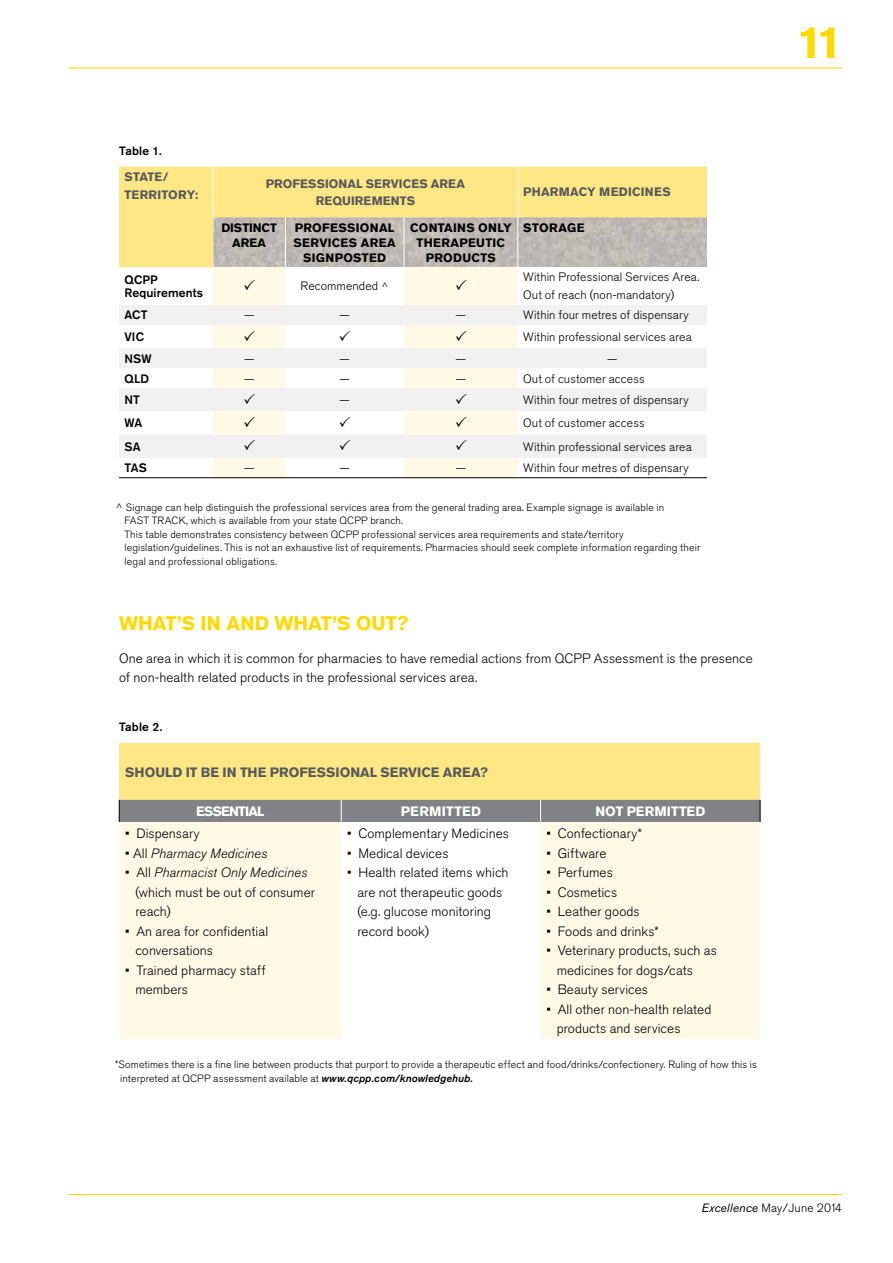
<style>
.page{position:relative;width:893px;height:1263px;background:#fff}
.page>*{position:absolute;margin:0;border:0;box-sizing:border-box;transform-origin:0 0}
.t1{font:700 45px "Akzidenz Grotesk BE";color:#ffda00}
.t2{font:700 19.5px "Akzidenz Grotesk BE";color:#ffda00}
.t3{font:300 13.5px/19.5px "Akzidenz Grotesk BE";letter-spacing:.005em;color:#000}
.t4{font:700 13.5px "Akzidenz Grotesk BE";color:#58595b}
.t5{font:700 13.5px "Akzidenz Grotesk BE";letter-spacing:.01em;color:#fff}
.t6{font:italic 300 13.5px "Akzidenz Grotesk BE";letter-spacing:.01em;color:#000}
.t7{font:300 12.15px/18px "Akzidenz Grotesk BE";letter-spacing:.01em;color:#000}
.t8{font:700 12.15px/14.9px "Akzidenz Grotesk BE";letter-spacing:.025em;color:#000}
.t9{font:700 12.15px/17.5px "Akzidenz Grotesk BE";letter-spacing:.015em;color:#58595b}
.t10{font:500 12.15px/12.1px "Akzidenz Grotesk BE";letter-spacing:.01em;color:#000}
.t11{font:300 12px "Akzidenz Grotesk BE";letter-spacing:.01em;color:#000}
.t12{font:500 12px "Akzidenz Grotesk BE";letter-spacing:.015em;color:#000}
.t13{font:300 10.5px/13.5px "Akzidenz Grotesk BE";letter-spacing:.015em;color:#000}
.s1{font-size:10.5px}
.s2{font-style:normal}
.s3{font-style:italic}
.s4{font-weight:500;font-style:italic}
.s5{font-weight:400;font-style:italic}
</style>
<div class="page">
<hr style="left:68px;top:1194px;width:774px;height:1px;background:#ffda00">
<hr style="left:68px;top:68px;width:774px;height:1px;background:#ffda00">
<svg style="left:119px;top:166px;width:588px;height:101px;background:#e4d499"></svg>
<svg style="left:213px;top:267px;width:305px;height:210px;fill:#fff9e6"></svg>
<svg style="left:119px;top:305px;width:588px;height:153px;fill:#f1f1f2"></svg>
<hr style="left:285px;top:217px;width:1px;height:50px;background:#fff">
<hr style="left:404px;top:217px;width:1px;height:50px;background:#fff">
<hr style="left:518px;top:217px;width:1px;height:50px;background:#fff">
<hr style="left:213px;top:166px;width:1px;height:51px;background:#fff">
<hr style="left:518px;top:166px;width:1px;height:51px;background:#fff">
<hr style="left:119px;top:477px;width:94px;height:1px;background:#000">
<hr style="left:213px;top:477px;width:72px;height:1px;background:#000">
<hr style="left:285px;top:477px;width:119px;height:1px;background:#000">
<hr style="left:404px;top:477px;width:114px;height:1px;background:#000">
<hr style="left:518px;top:477px;width:189px;height:1px;background:#000">
<div style="left:119px;top:743px;width:641px;height:57px;background:#ffe785"></div>
<svg style="left:119px;top:822px;width:641px;height:217px;fill:#fff9e6"></svg>
<div style="left:119px;top:800px;width:642px;height:22px;background:#808285"></div>
<svg style="left:244px;top:280px;width:11px;height:10px"></svg>
<svg style="left:456px;top:280px;width:10px;height:10px"></svg>
<svg style="left:244px;top:330px;width:11px;height:11px"></svg>
<svg style="left:340px;top:330px;width:10px;height:11px"></svg>
<svg style="left:456px;top:330px;width:10px;height:11px"></svg>
<svg style="left:244px;top:393px;width:11px;height:11px"></svg>
<svg style="left:456px;top:393px;width:10px;height:11px"></svg>
<svg style="left:244px;top:416px;width:11px;height:11px"></svg>
<svg style="left:340px;top:416px;width:10px;height:11px"></svg>
<svg style="left:456px;top:416px;width:10px;height:11px"></svg>
<svg style="left:244px;top:440px;width:11px;height:10px"></svg>
<svg style="left:340px;top:440px;width:10px;height:10px"></svg>
<svg style="left:456px;top:440px;width:10px;height:10px"></svg>
<p class="t12" style="left:119px;top:143px;width:44px">Table 1.</p>
<p class="t9" style="left:124px;top:168px;width:75px">STATE/<br>TERRITORY:</p>
<p class="t9" style="left:266px;top:175px;width:18px">PROFESSIONAL</p>
<p class="t9" style="left:366px;top:175px;width:17px">SERVICES</p>
<p class="t9" style="left:431px;top:175px;width:18px">AREA</p>
<p class="t9" style="left:316px;top:192px;width:18px">REQUIREMENTS</p>
<p class="t8" style="left:232px;top:220px;width:10px;text-indent:-11px">DISTINCT<br>AREA</p>
<p class="t8" style="left:294px;top:220px;width:20px">PROFESSIONAL<br>SERVICES</p>
<p class="t8" style="left:361px;top:235px;width:19px">AREA</p>
<p class="t8" style="left:303px;top:250px;width:32px">SIGNPOSTED</p>
<p class="t8" style="left:410px;top:220px;width:18px">CONTAINS</p>
<p class="t8" style="left:478px;top:220px;width:10px">ONLY</p>
<p class="t8" style="left:417px;top:235px;width:10px">THERAPEUTIC</p>
<p class="t8" style="left:426px;top:250px;width:10px">PRODUCTS</p>
<p class="t9" style="left:523px;top:183px;width:19px">PHARMACY</p>
<p class="t9" style="left:599px;top:183px;width:20px">MEDICINES</p>
<p class="t8" style="left:523px;top:220px;width:19px">STORA</p>
<p class="t8" style="left:567px;top:220px;width:18px">GE</p>
<p class="t10" style="left:124px;top:274px;width:80px">QCPP<br>Requirements</p>
<p class="t7" style="left:301px;top:277px;width:90px">Recommended <span class="s1">^</span></p>
<p class="t7" style="left:523px;top:268px;width:178px">Within Professional Services Area.<br>Out of reach (non-mandatory)</p>
<p class="t10" style="left:124px;top:309px;width:25px">ACT</p>
<p class="t7" style="left:244px;top:306px;width:12px">—</p>
<p class="t7" style="left:340px;top:306px;width:12px">—</p>
<p class="t7" style="left:456px;top:306px;width:12px">—</p>
<p class="t7" style="left:523px;top:306px;width:167px">Within four metres of dispensary</p>
<p class="t10" style="left:124px;top:330px;width:21px">VIC</p>
<p class="t7" style="left:523px;top:328px;width:170px">Within professional services area</p>
<p class="t10" style="left:124px;top:352px;width:29px">NSW</p>
<p class="t7" style="left:244px;top:350px;width:12px">—</p>
<p class="t7" style="left:340px;top:350px;width:12px">—</p>
<p class="t7" style="left:456px;top:350px;width:12px">—</p>
<p class="t7" style="left:607px;top:350px;width:12px">—</p>
<p class="t10" style="left:124px;top:372px;width:26px">QLD</p>
<p class="t7" style="left:244px;top:370px;width:12px">—</p>
<p class="t7" style="left:340px;top:370px;width:12px">—</p>
<p class="t7" style="left:456px;top:370px;width:12px">—</p>
<p class="t7" style="left:523px;top:370px;width:123px">Out of customer access</p>
<p class="t10" style="left:124px;top:394px;width:17px">NT</p>
<p class="t7" style="left:340px;top:391px;width:12px">—</p>
<p class="t7" style="left:523px;top:391px;width:167px">Within four metres of dispensary</p>
<p class="t10" style="left:124px;top:417px;width:19px">WA</p>
<p class="t7" style="left:523px;top:414px;width:123px">Out of customer access</p>
<p class="t10" style="left:124px;top:440px;width:18px">SA</p>
<p class="t7" style="left:523px;top:438px;width:170px">Within professional services area</p>
<p class="t10" style="left:124px;top:462px;width:24px">TAS</p>
<p class="t7" style="left:244px;top:459px;width:12px">—</p>
<p class="t7" style="left:340px;top:459px;width:12px">—</p>
<p class="t7" style="left:456px;top:459px;width:12px">—</p>
<p class="t7" style="left:523px;top:459px;width:167px">Within four metres of dispensary</p>
<p class="t13" style="left:124px;top:500px;width:577px;text-indent:-9px">^ Signage can help distinguish the professional services area from the general trading area. Example signage is available in<br>FAST TRACK, which is available from your state QCPP branch.<br>This table demonstrates consistency between QCPP professional services area requirements and state/territory legislation/guidelines. This is not an exhaustive list of requirements. Pharmacies should seek complete information regarding their legal and professional obligations.</p>
<h2 class="t2" style="left:119px;top:612px;width:33px">WHAT</h2>
<h2 class="t2" style="left:177px;top:612px;width:65px">’SIN AND</h2>
<h2 class="t2" style="left:274px;top:612px;width:16px">WHAT</h2>
<h2 class="t2" style="left:332px;top:612px;width:39px">’S OUT</h2>
<h2 class="t2" style="left:397px;top:612px;width:13px">?</h2>
<p class="t3" style="left:119px;top:648px;width:635px">One area in which it is common for pharmacies to have remedial actions from QCPP Assessment is the presence of non-health related products in the professional services area.</p>
<p class="t12" style="left:119px;top:720px;width:45px">Table 2.</p>
<p class="t4" style="left:125px;top:764px;width:364px">SHOULD IT BE IN THE PROFESSIONAL SERVICE AREA?</p>
<p class="t5" style="left:196px;top:803px;width:9px">ESSENTIAL</p>
<p class="t5" style="left:401px;top:803px;width:82px">PERMITTED</p>
<p class="t5" style="left:595px;top:803px;width:111px">NOT PERMITTED</p>
<p class="t3" style="left:125px;top:824px;width:76px">• Dispensary</p>
<p class="t6" style="left:125px;top:845px;width:144px"><span class="s2">• All</span> Pharmacy Medicines</p>
<p class="t3" style="left:135px;top:863px;width:181px;text-indent:-10px">• All <span class="s3">Pharmacist Only Medicines </span>(which must be out of consumer reach)</p>
<p class="t3" style="left:135px;top:921px;width:134px;text-indent:-10px">• An area for confidential conversations</p>
<p class="t3" style="left:135px;top:960px;width:132px;text-indent:-10px">• Trained pharmacy staff members</p>
<p class="t3" style="left:547px;top:824px;width:97px">• Confectionary*</p>
<p class="t3" style="left:547px;top:843px;width:61px">• Giftware</p>
<p class="t3" style="left:547px;top:863px;width:68px">• Perfumes</p>
<p class="t3" style="left:547px;top:882px;width:72px">• Cosmetics</p>
<p class="t3" style="left:547px;top:902px;width:95px">• Leather goods</p>
<p class="t3" style="left:547px;top:921px;width:114px">• Foods and drinks*</p>
<p class="t3" style="left:557px;top:941px;width:162px;text-indent:-10px">• Veterinary products, such as medicines for dogs/cats</p>
<p class="t3" style="left:547px;top:980px;width:103px">• Beauty services</p>
<p class="t3" style="left:557px;top:999px;width:156px;text-indent:-10px">• All other non-health related products and services</p>
<p class="t3" style="left:347px;top:824px;width:163px">• Complementary Medicines</p>
<p class="t3" style="left:347px;top:843px;width:103px">• Medical devices</p>
<p class="t3" style="left:357px;top:863px;width:153px;text-indent:-10px">• Health related items which are not therapeutic goods (e.g. glucose monitoring record book)</p>
<p class="t13" style="left:120px;top:1058px;width:638px;text-indent:-5px">*Sometimes there is a fine line between products that purport to provide a therapeutic effect and food/drinks/confectionery. Ruling of how this is interpreted at QCPP assessment available at <span class="s4">www.qcpp.com/knowledgehub.</span></p>
<h1 class="t1" style="left:797px;top:16px;width:46px">11</h1>
<p class="t11" style="left:701px;top:1201px;width:142px"><span class="s5">Excellence</span> May/June 2014</p>
</div>
